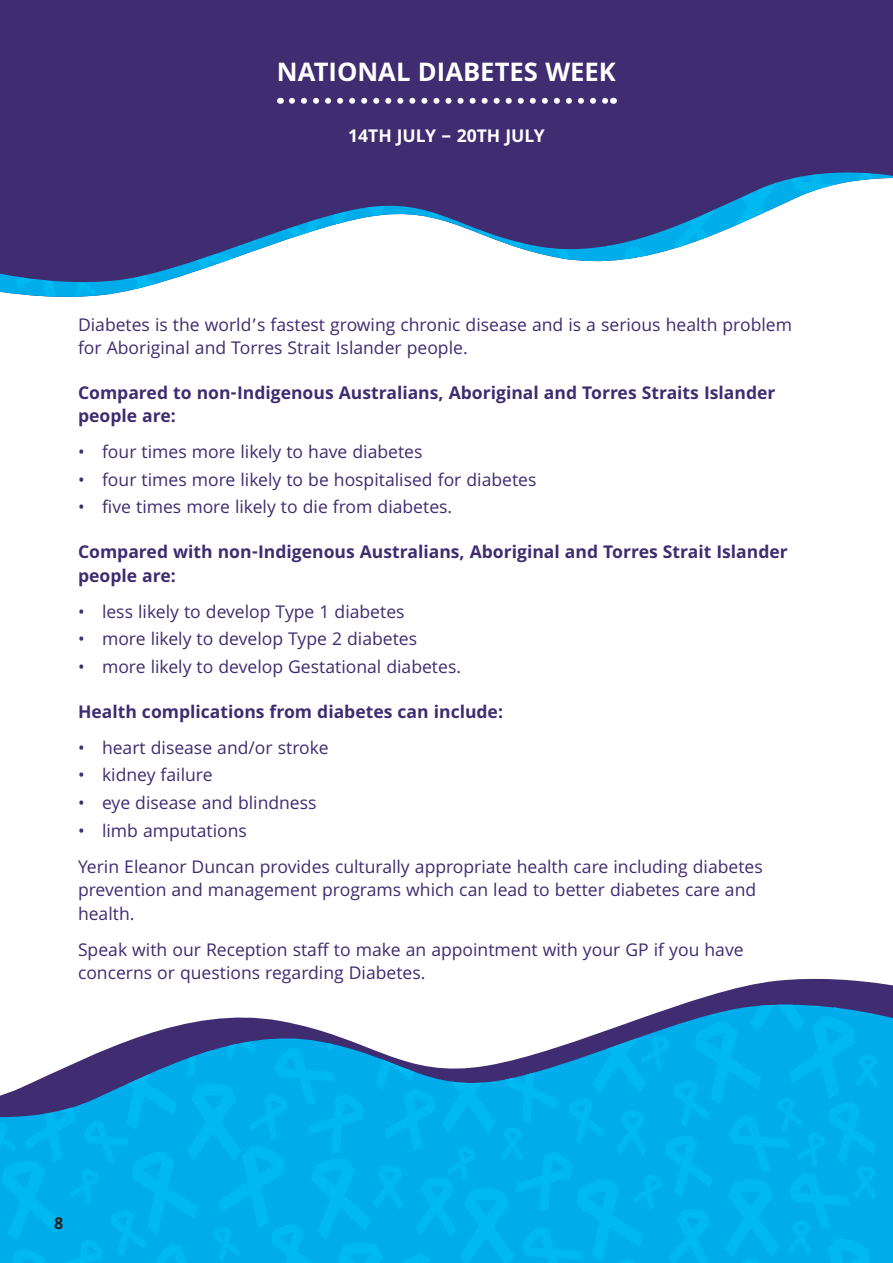
<style>
.page{position:relative;width:893px;height:1263px;background:#fff}
.page>*{position:absolute;margin:0;border:0;box-sizing:border-box;transform-origin:0 0}
.t1{font:700 28.5px "Khula";color:#fff}
._05_Body_Bullets_Whi{font:19.5px/23.4px "Khula";color:#3f2c71}
._05_Body_Bullets_Whi-2{font:700 19.5px/23.4px "Khula";color:#3f2c71}
._05_Body_Bullets_Whi-3{font:700 19.5px "Khula";color:#fff}
.t2{font:700 18px "Khula";color:#231f20}
</style>
<div class="page">
<svg style="left:698px;top:978px;width:195px;height:21px;fill:#3f2c71"></svg>
<svg style="left:0;top:0;width:893px;height:288px;fill:#3f2c71"></svg>
<svg style="left:12px;top:0;width:867px;height:297px"></svg>
<svg style="left:680px;top:999px;width:213px;height:6px"></svg>
<svg style="left:0;top:1005px;width:878px;height:258px;background:#22b0e5"></svg>
<p class="t1" style="left:277px;top:54px;width:340px">NATIONAL DIABETES WEEK</p>
<p class="_05_Body_Bullets_Whi-3" style="left:348px;top:124px;width:198px">14TH JULY – 20TH JULY</p>
<p class="_05_Body_Bullets_Whi" style="left:78px;top:315px;width:716px">Diabetes is the world’s fastest growing chronic disease and is a serious health problem for Aboriginal and Torres Strait Islander people.</p>
<p class="_05_Body_Bullets_Whi-2" style="left:78px;top:380px;width:699px">Compared to non-Indigenous Australians, Aboriginal and Torres Straits Islander people are:</p>
<p class="_05_Body_Bullets_Whi" style="left:78px;top:442px;width:346px">• four times more likely to have diabetes</p>
<p class="_05_Body_Bullets_Whi" style="left:78px;top:470px;width:460px">• four times more likely to be hospitalised for diabetes</p>
<p class="_05_Body_Bullets_Whi" style="left:78px;top:498px;width:376px">• five times more likely to die from diabetes.</p>
<p class="_05_Body_Bullets_Whi-2" style="left:78px;top:540px;width:711px">Compared with non-Indigenous Australians, Aboriginal and Torres Strait Islander people are:</p>
<p class="_05_Body_Bullets_Whi" style="left:78px;top:602px;width:328px">• less likely to develop Type 1 diabetes</p>
<p class="_05_Body_Bullets_Whi" style="left:78px;top:629px;width:341px">• more likely to develop Type 2 diabetes</p>
<p class="_05_Body_Bullets_Whi" style="left:78px;top:657px;width:384px">• more likely to develop Gestational diabetes.</p>
<p class="_05_Body_Bullets_Whi-2" style="left:78px;top:699px;width:426px">Health complications from diabetes can include:</p>
<p class="_05_Body_Bullets_Whi" style="left:78px;top:738px;width:252px">• heart disease and/or stroke</p>
<p class="_05_Body_Bullets_Whi" style="left:78px;top:766px;width:136px">• kidney failure</p>
<p class="_05_Body_Bullets_Whi" style="left:78px;top:793px;width:240px">• eye disease and blindness</p>
<p class="_05_Body_Bullets_Whi" style="left:78px;top:821px;width:170px">• limb amputations</p>
<p class="_05_Body_Bullets_Whi" style="left:78px;top:857px;width:686px">Yerin Eleanor Duncan provides culturally appropriate health care including diabetes prevention and management programs which can lead to better diabetes care and health.</p>
<p class="_05_Body_Bullets_Whi" style="left:78px;top:940px;width:667px">Speak with our Reception staff to make an appointment with your GP if you have concerns or questions regarding Diabetes.</p>
<p class="t2" style="left:54px;top:1212px;width:11px">8</p>
</div>
